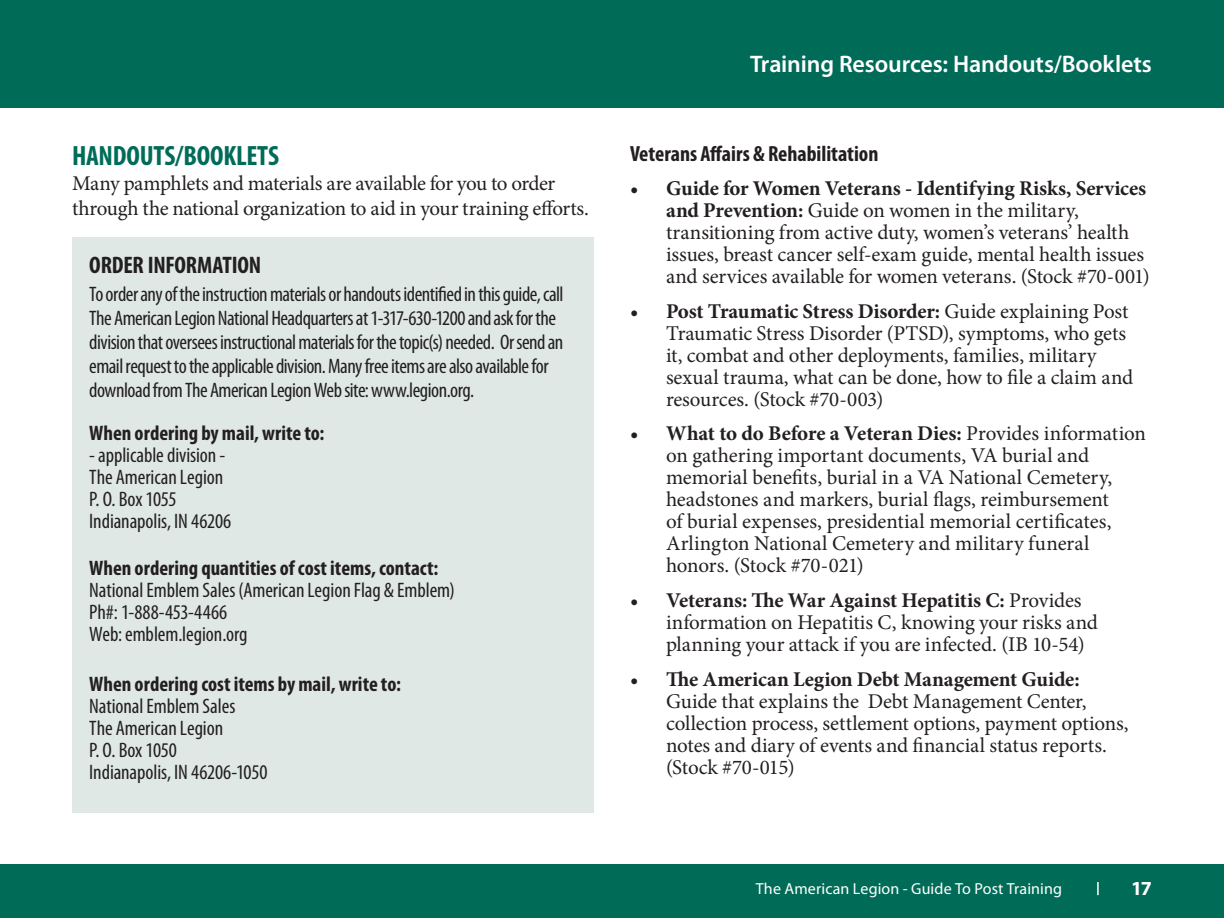
<style>
.page{position:relative;width:1224px;height:918px;background:#fff}
.page>*{position:absolute;margin:0;border:0;box-sizing:border-box;transform-origin:0 0}
.Heading{font:700 condensed 28px "Myriad Pro";letter-spacing:-.005em;color:#006c58}
.t1{font:600 24px "Myriad Pro";letter-spacing:-.005em;color:#fff}
.t2{font:700 condensed 24px "Myriad Pro";letter-spacing:-.01em;color:#231f20}
.Sub-heading{font:700 condensed 22px "Myriad Pro";color:#231f20}
.Bullet_List{font:21px/22px "Minion Pro";letter-spacing:-.005em;color:#231f20}
.t3{font:condensed 21px/22px "Myriad Pro";letter-spacing:-.02em;color:#231f20}
.Body_Text{font:21px/25.2px "Minion Pro";letter-spacing:-.02em;color:#231f20}
.t4{font:700 condensed 21px "Myriad Pro";color:#231f20}
.t5{font:700 20px "Myriad Pro";color:#fff}
.t6{font:16px "Myriad Pro";letter-spacing:.01em;color:#fff}
.s1{font-weight:700}
</style>
<div class="page">
<div style="left:0;top:0;width:1224px;height:108px;background:#006c58"></div>
<div style="left:0;top:864px;width:1224px;height:54px;background:#006c58"></div>
<svg style="left:1097px;top:882px;width:2px;height:13px"></svg>
<div style="left:72px;top:238px;width:522px;height:575px;background:#dfe8e5"></div>
<p class="Heading" style="left:72px;top:138px;width:209px">Handouts/Booklets</p>
<p class="Body_Text" style="left:72px;top:171px;width:518px">Many pamphlets and materials are available for you to order through the national organization to aid in your training efforts.</p>
<p class="t2" style="left:89px;top:250px;width:174px">Order Information</p>
<p class="t3" style="left:89px;top:282px;width:476px;line-height:24px">To order any of the instruction materials or handouts identified in this guide, call The American Legion National Headquarters at 1-317-630-1200 and ask for the division that oversees instructional materials for the topic(s) needed. Or send an email request to the applicable division. Many free items are also available for download from The American Legion Web site: www.legion.org.</p>
<p class="t4" style="left:89px;top:420px;width:237px">When ordering by mail, write to:</p>
<p class="t3" style="left:89px;top:444px;width:144px">- applicable division -<br>The American Legion<br>P. O. Box 1055<br>Indianapolis, IN 46206</p>
<p class="t3" style="left:89px;top:557px;width:367px"><span class="s1">When ordering quantities of cost items, contact:<br></span>National Emblem Sales (American Legion Flag &amp; Emblem)<br>Ph#: 1-888-453-4466<br>Web: emblem.legion.org</p>
<p class="t3" style="left:89px;top:673px;width:313px"><span class="s1">When ordering cost items by mail, write to:<br></span>National Emblem Sales<br>The American Legion<br>P. O. Box 1050<br>Indianapolis, IN 46206-1050</p>
<p class="t1" style="left:750px;top:49px;width:403px">Training Resources: Handouts/Booklets</p>
<p class="Sub-heading" style="left:630px;top:139px;width:250px">Veterans Affairs &amp; Rehabilitation</p>
<p class="Bullet_List" style="left:666px;top:177px;width:485px;text-indent:-36px"><span class="s1">• Guide for Women Veterans - Identifying Risks, Services and Prevention:</span> Guide on women in the military, transitioning from active duty, women’s veterans’ health issues, breast cancer self-exam guide, mental health issues and services available for women veterans. (Stock #70-001)</p>
<p class="Bullet_List" style="left:666px;top:300px;width:469px;text-indent:-36px"><span class="s1">• Post Traumatic Stress Disorder:</span> Guide explaining Post Traumatic Stress Disorder (PTSD), symptoms, who gets it, combat and other deployments, families, military sexual trauma, what can be done, how to file a claim and resources. (Stock #70-003)</p>
<p class="Bullet_List" style="left:666px;top:423px;width:481px;text-indent:-36px"><span class="s1">• What to do Before a Veteran Dies:</span> Provides information on gathering important documents, VA burial and memorial benefits, burial in a VA National Cemetery, headstones and markers, burial flags, reimbursement<br>of burial expenses, presidential memorial certificates, Arlington National Cemetery and military funeral honors. (Stock #70-021)</p>
<p class="Bullet_List" style="left:666px;top:589px;width:433px;text-indent:-36px"><span class="s1">• Veterans: The War Against Hepatitis C:</span> Provides information on Hepatitis C, knowing your risks and planning your attack if you are infected. (IB 10-54)</p>
<p class="Bullet_List" style="left:666px;top:668px;width:464px;text-indent:-36px"><span class="s1">• The American Legion Debt Management Guide:<br></span>Guide that explains the Debt Management Center, collection process, settlement options, payment options, notes and diary of events and financial status reports. (Stock #70-015)</p>
<p class="t6" style="left:756px;top:879px;width:308px">The American Legion - Guide To Post Training</p>
<p class="t5" style="left:1131px;top:875px;width:22px">17</p>
</div>
